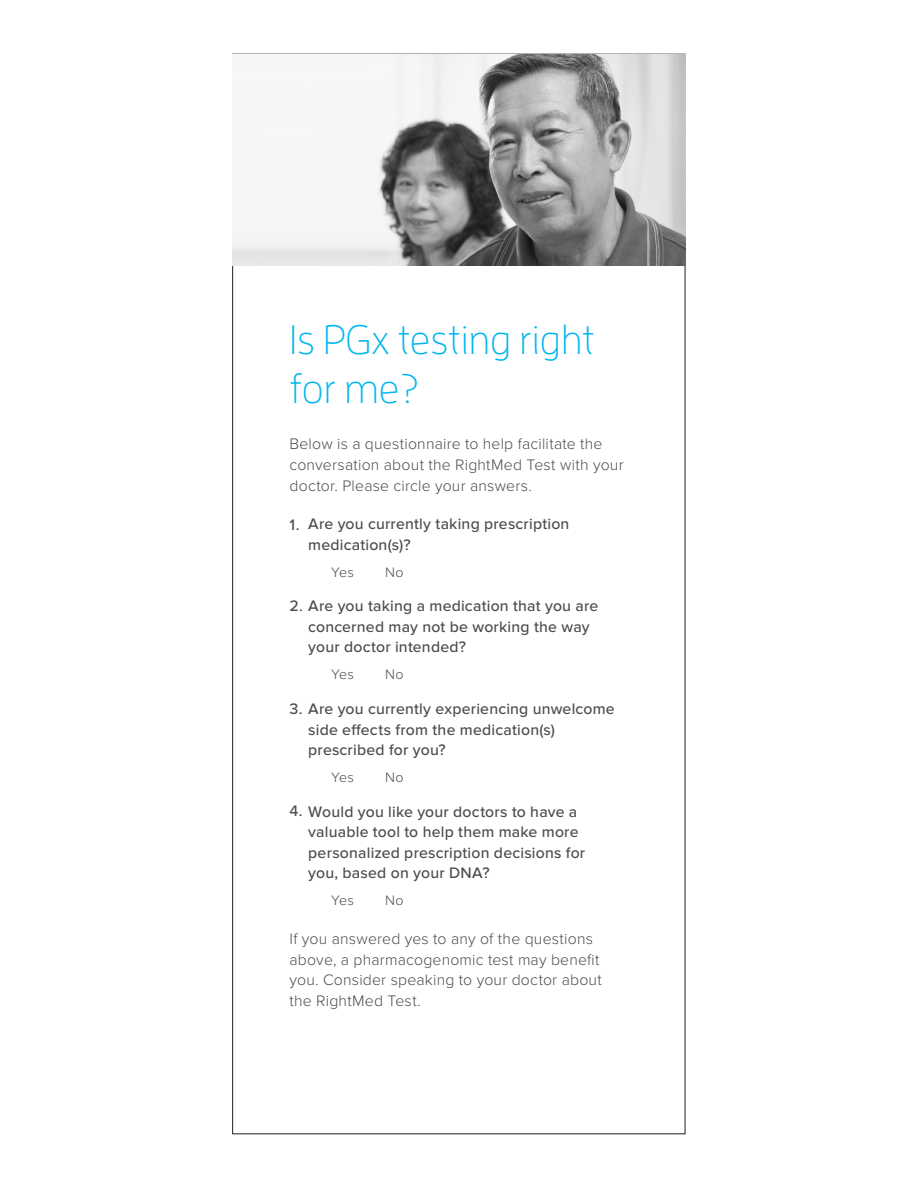
<style>
.page{position:relative;width:918px;height:1188px;background:#fff}
.page>*{position:absolute;margin:0;border:0;box-sizing:border-box;transform-origin:0 0}
.t1{font:300 41.1px/49.2px "Enzo OT";color:#00b6ef}
.t2{font:500 15.75px/20.5px "Proxima Nova";letter-spacing:.015em;color:#4b4c4d}
.t3{font:300 15.75px/20.5px "Proxima Nova";letter-spacing:.01em;color:#4b4c4d}
.t4{font:300 14.25px "Proxima Nova";letter-spacing:.015em;color:#4b4c4d}
</style>
<div class="page">
<img style="left:233px;top:54px;width:452px;height:211px">
<p class="t1" style="left:290px;top:314px;width:307px">Is PGx testing right for me?</p>
<p class="t3" style="left:290px;top:434px;width:336px">Below is a questionnaire to help facilitate the conversation about the RightMed Test with your doctor. Please circle your answers.</p>
<p class="t2" style="left:290px;top:515px;width:11px">1.</p>
<p class="t2" style="left:308px;top:514px;width:263px">Are you currently taking prescription medication(s)?</p>
<p class="t4" style="left:331px;top:564px;width:24px">Yes</p>
<p class="t4" style="left:385px;top:564px;width:20px">No</p>
<p class="t2" style="left:290px;top:596px;width:310px">2. Are you taking a medication that you are</p>
<p class="t2" style="left:308px;top:617px;width:283px">concerned may not be working the way your doctor intended?</p>
<p class="t4" style="left:331px;top:666px;width:24px">Yes</p>
<p class="t4" style="left:385px;top:666px;width:20px">No</p>
<p class="t2" style="left:290px;top:699px;width:327px">3. Are you currently experiencing unwelcome</p>
<p class="t2" style="left:308px;top:720px;width:248px">side effects from the medication(s) prescribed for you?</p>
<p class="t4" style="left:331px;top:769px;width:24px">Yes</p>
<p class="t4" style="left:385px;top:769px;width:20px">No</p>
<p class="t2" style="left:290px;top:802px;width:289px">4. Would you like your doctors to have a</p>
<p class="t2" style="left:308px;top:822px;width:279px">valuable tool to help them make more personalized prescription decisions for you, based on your DNA?</p>
<p class="t4" style="left:331px;top:892px;width:24px">Yes</p>
<p class="t4" style="left:385px;top:892px;width:20px">No</p>
<p class="t3" style="left:290px;top:929px;width:314px">If you answered yes to any of the questions above, a pharmacogenomic test may benefit you. Consider speaking to your doctor about the RightMed Test.</p>
</div>
